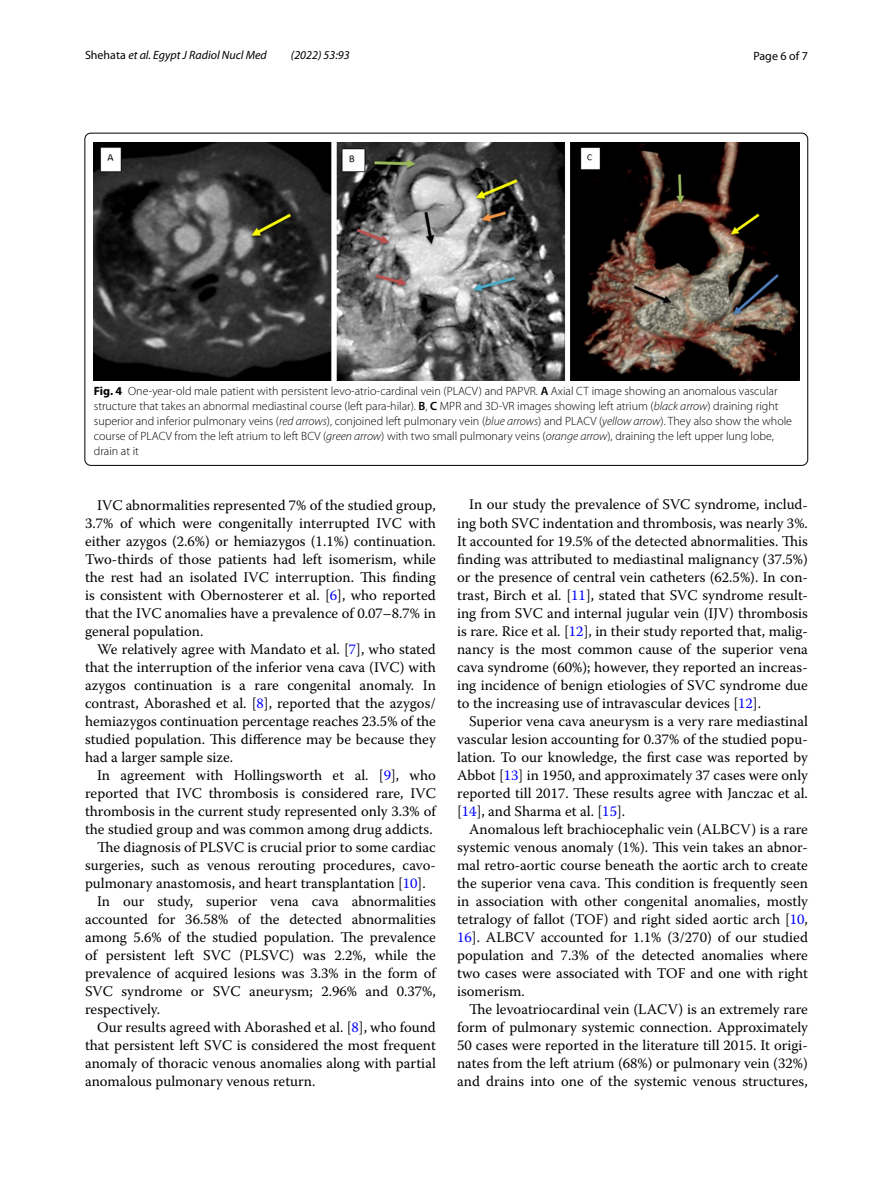
<style>
.page{position:relative;width:893px;height:1187px;background:#fff}
.page>*{position:absolute;margin:0;border:0;box-sizing:border-box;transform-origin:0 0}
.t1{font:14.7px/18px "Warnock Pro";color:#000;text-align:justify}
.t2{font:300 12px/15px "Myriad Pro";color:#000}
.t3{font:italic 12px "Myriad Pro";color:#000}
.t4{font:12px "Myriad Pro";color:#000}
.s1{font-style:normal}
.s2{font-weight:700}
.s3{font-weight:600}
.s4{font-style:italic}
.s5{color:#00f}
</style>
<div class="page">
<img style="left:93px;top:142px;width:706px;height:238px">
<p class="t3" style="left:85px;top:48px;width:183px"><span class="s1">Shehata</span> et al. Egypt J Radiol Nucl Med</p>
<p class="t3" style="left:291px;top:48px;width:60px">(2022) 53:93</p>
<p class="t4" style="left:753px;top:48px;width:56px">Page 6 of 7</p>
<p class="t2" style="left:94px;top:384px;width:700px"><span class="s2">Fig. 4</span> One-year-old male patient with persistent levo-atrio-cardinal vein (PLACV) and PAPVR. <span class="s3">A</span> Axial CT image showing an anomalous vascular structure that takes an abnormal mediastinal course (left para-hilar). <span class="s3">B</span>, <span class="s3">C</span> MPR and 3D-VR images showing left atrium (<span class="s4">black arrow</span>) draining right superior and inferior pulmonary veins (<span class="s4">red arrows</span>), conjoined left pulmonary vein (<span class="s4">blue arrows</span>) and PLACV (<span class="s4">yellow arrow</span>). They also show the whole course of PLACV from the left atrium to left BCV (<span class="s4">green arrow</span>) with two small pulmonary veins (<span class="s4">orange arrow</span>), draining the left upper lung lobe, drain at it</p>
<p class="t1" style="left:85px;top:495px;width:352px;text-indent:12px">IVC abnormalities represented 7% of the studied group, 3.7% of which were congenitally interrupted IVC with either azygos (2.6%) or hemiazygos (1.1%) continuation.<br>Two-thirds of those patients had left isomerism, while the rest had an isolated IVC interruption. This finding is consistent with Obernosterer et al. [<span class="s5">6</span>], who reported that the IVC anomalies have a prevalence of 0.07–8.7% in general population.</p>
<p class="t1" style="left:85px;top:639px;width:352px;text-indent:12px">We relatively agree with Mandato et al. [<span class="s5">7</span>], who stated that the interruption of the inferior vena cava (IVC) with azygos continuation is a rare congenital anomaly. In contrast, Aborashed et al. [<span class="s5">8</span>], reported that the azygos/ hemiazygos continuation percentage reaches 23.5% of the studied population. This difference may be because they had a larger sample size.</p>
<p class="t1" style="left:97px;top:765px;width:340px">In agreement with Hollingsworth et al. [<span class="s5">9</span>], who</p>
<p class="t1" style="left:85px;top:783px;width:352px">reported that IVC thrombosis is considered rare, IVC</p>
<p class="t1" style="left:85px;top:801px;width:352px">thrombosis in the current study represented only 3.3% of</p>
<p class="t1" style="left:85px;top:819px;width:349px">the studied group and was common among drug addicts.</p>
<p class="t1" style="left:97px;top:837px;width:340px">The diagnosis of PLSVC is crucial prior to some cardiac</p>
<p class="t1" style="left:85px;top:855px;width:352px">surgeries, such as venous rerouting procedures, cavo-</p>
<p class="t1" style="left:85px;top:873px;width:342px">pulmonary anastomosis, and heart transplantation [<span class="s5">10</span>].</p>
<p class="t1" style="left:97px;top:891px;width:340px">In our study, superior vena cava abnormalities</p>
<p class="t1" style="left:85px;top:909px;width:352px">accounted for 36.58% of the detected abnormalities</p>
<p class="t1" style="left:85px;top:927px;width:352px">among 5.6% of the studied population. The prevalence</p>
<p class="t1" style="left:85px;top:945px;width:352px">of persistent left SVC (PLSVC) was 2.2%, while the</p>
<p class="t1" style="left:85px;top:963px;width:352px">prevalence of acquired lesions was 3.3% in the form of</p>
<p class="t1" style="left:85px;top:981px;width:352px">SVC syndrome or SVC aneurysm; 2.96% and 0.37%,</p>
<p class="t1" style="left:85px;top:999px;width:77px">respectively.</p>
<p class="t1" style="left:97px;top:1017px;width:340px">Our results agreed with Aborashed et al. [<span class="s5">8</span>], who found</p>
<p class="t1" style="left:85px;top:1035px;width:352px">that persistent left SVC is considered the most frequent</p>
<p class="t1" style="left:85px;top:1053px;width:352px">anomaly of thoracic venous anomalies along with partial</p>
<p class="t1" style="left:85px;top:1071px;width:232px">anomalous pulmonary venous return.</p>
<p class="t1" style="left:457px;top:495px;width:352px;text-indent:12px">In our study the prevalence of SVC syndrome, includ&shy;ing both SVC indentation and thrombosis, was nearly 3%.<br>It accounted for 19.5% of the detected abnormalities. This finding was attributed to mediastinal malignancy (37.5%) or the presence of central vein catheters (62.5%). In con&shy;trast, Birch et al. [<span class="s5">11</span>], stated that SVC syndrome result&shy;ing from SVC and internal jugular vein (IJV) thrombosis is rare. Rice et al. [<span class="s5">12</span>], in their study reported that, malig&shy;nancy is the most common cause of the superior vena cava syndrome (60%); however, they reported an increas&shy;ing incidence of benign etiologies of SVC syndrome due to the increasing use of intravascular devices [<span class="s5">12</span>].</p>
<p class="t1" style="left:457px;top:711px;width:352px;text-indent:12px">Superior vena cava aneurysm is a very rare mediastinal vascular lesion accounting for 0.37% of the studied popu&shy;lation. To our knowledge, the first case was reported by Abbot [<span class="s5">13</span>] in 1950, and approximately 37 cases were only reported till 2017. These results agree with Janczac et al. [<span class="s5">14</span>], and Sharma et al. [<span class="s5">15</span>].</p>
<p class="t1" style="left:457px;top:819px;width:352px;text-indent:12px">Anomalous left brachiocephalic vein (ALBCV) is a rare systemic venous anomaly (1%). This vein takes an abnor&shy;mal retro-aortic course beneath the aortic arch to create the superior vena cava. This condition is frequently seen in association with other congenital anomalies, mostly tetralogy of fallot (TOF) and right sided aortic arch [<span class="s5">10</span>, <span class="s5">16</span>]. ALBCV accounted for 1.1% (3/270) of our studied population and 7.3% of the detected anomalies where two cases were associated with TOF and one with right isomerism.</p>
<p class="t1" style="left:457px;top:999px;width:352px;text-indent:12px">The levoatriocardinal vein (LACV) is an extremely rare form of pulmonary systemic connection. Approximately 50 cases were reported in the literature till 2015. It origi&shy;nates from the left atrium (68%) or pulmonary vein (32%) and drains into one of the systemic venous structures,</p>
</div>
